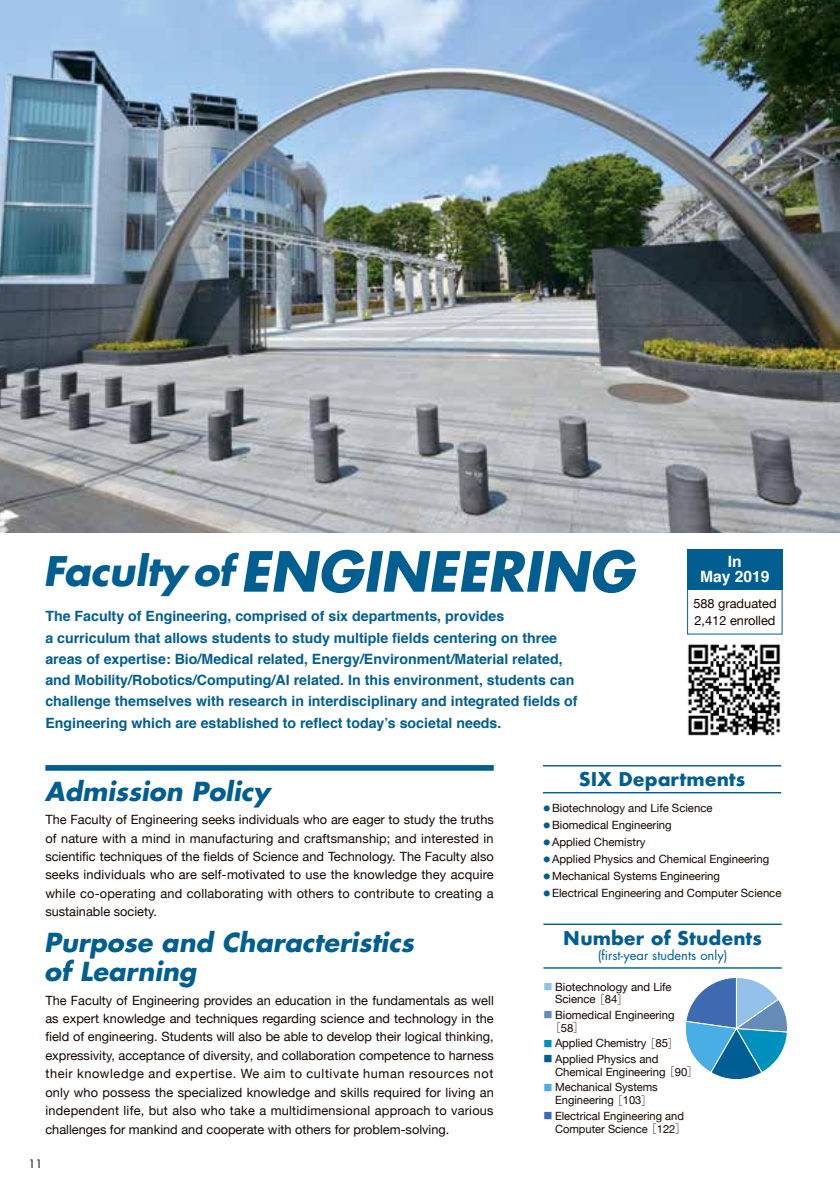
<style>
.page{position:relative;width:840px;height:1191px;background:#fff}
.page>*{position:absolute;margin:0;border:0;box-sizing:border-box;transform-origin:0 0}
.t1{font:italic 700 53.8px "Futura";color:#005e91}
.t2{font:italic 700 25.6px/28.4px "Futura";color:#005e91}
.t3{font:700 18.4px "Futura";color:#005e91}
.t4{font:700 15.6px "Helvetica";color:#fff}
.t5{font:700 14.2px/21.2px "Helvetica";color:#005e91}
.t6{font:12.8px/18.4px "Helvetica Neue";color:#140700;text-align:justify}
.t7{font:12.8px "Futura";color:#005e91}
.t8{font:11.4px/12.8px "Helvetica Neue";color:#140700}
.t9{font:11.4px "Koz Min Pr 6 N";color:#140700}
.t10{font:11.4px "Futura";color:#140700}
.s1{font-size:39.6px}
.s2{font-family:"Koz Min Pr 6 N";font-size:6.8px;color:#005e91}
.s3{font-family:"Koz Min Pr 6 N";font-size:9px;color:#94c1e9}
.s4{font-family:"Koz Min Pr 6 N"}
.s5{font-family:"Koz Min Pr 6 N";font-size:9px;color:#648cb6}
.s6{font-family:"Helvetica Neue"}
.s7{font-family:"Koz Min Pr 6 N";font-size:9px;color:#0090be}
.s8{font-family:"Koz Min Pr 6 N";font-size:9px;color:#005e95}
.s9{font-family:"Koz Min Pr 6 N";font-size:9px;color:#4aaee6}
.s10{font-family:"Koz Min Pr 6 N";font-size:9px;color:#3d6ab1}
</style>
<div class="page">
<img style="left:0;top:0;width:839px;height:532px">
<div style="left:45px;top:765px;width:448px;height:5px;background:#005e91"></div>
<hr style="left:542px;top:765px;width:238px;height:1px;background:#005e91">
<hr style="left:542px;top:792px;width:238px;height:1px;background:#005e91">
<div style="left:687px;top:549px;width:95px;height:40px;background:#005e91"></div>
<div style="left:687px;top:577px;width:95px;height:57px;border:1px solid #005e91"></div>
<img style="left:687px;top:644px;width:94px;height:92px">
<hr style="left:543px;top:923px;width:238px;height:2px;background:#005e91">
<hr style="left:543px;top:967px;width:238px;height:1px;background:#005e91">
<svg style="left:685px;top:977px;width:102px;height:103px"></svg>
<h1 class="t1" style="left:43px;top:534px;width:592px"><span class="s1">Faculty of</span> ENGINEERING</h1>
<p class="t5" style="left:45px;top:606px;width:533px">The Faculty of Engineering, comprised of six departments, provides<br>a curriculum that allows students to study multiple fields centering on three areas of expertise: Bio/Medical related, Energy/Environment/Material related, and Mobility/Robotics/Computing/AI related. In this environment, students can challenge themselves with research in interdisciplinary and integrated fields of Engineering which are established to reflect today’s societal needs.</p>
<p class="t4" style="left:727px;top:548px;width:15px">In</p>
<p class="t4" style="left:699px;top:564px;width:71px">May 2019</p>
<p class="t6" style="left:693px;top:595px;width:85px;line-height:17px">588 graduated<br>2,412 enrolled</p>
<h2 class="t2" style="left:45px;top:776px;width:226px">Admission Policy</h2>
<p class="t6" style="left:45px;top:811px;width:449px">The Faculty of Engineering seeks individuals who are eager to study the truths of nature with a mind in manufacturing and craftsmanship; and interested in scientific techniques of the fields of Science and Technology. The Faculty also seeks individuals who are self-motivated to use the knowledge they acquire while co-operating and collaborating with others to contribute to creating a sustainable society.</p>
<h2 class="t2" style="left:44px;top:927px;width:371px">Purpose and Characteristics of Learning</h2>
<p class="t6" style="left:45px;top:991px;width:450px">The Faculty of Engineering provides an education in the fundamentals as well as expert knowledge and techniques regarding science and technology in the field of engineering. Students will also be able to develop their logical thinking, expressivity, acceptance of diversity, and collaboration competence to harness their knowledge and expertise. We aim to cultivate human resources not only who possess the specialized knowledge and skills required for living an independent life, but also who take a multidimensional approach to various challenges for mankind and cooperate with others for problem-solving.</p>
<p class="t10" style="left:28px;top:1156px;width:15px">11</p>
<h3 class="t3" style="left:578px;top:766px;width:168px">SIX Departments</h3>
<p class="t8" style="left:543px;top:802px;width:170px"><span class="s2">●</span> Biotechnology and Life Science</p>
<p class="t8" style="left:543px;top:819px;width:130px"><span class="s2">●</span> Biomedical Engineering</p>
<p class="t8" style="left:543px;top:836px;width:103px"><span class="s2">●</span> Applied Chemistry</p>
<p class="t8" style="left:543px;top:853px;width:227px"><span class="s2">●</span> Applied Physics and Chemical Engineering</p>
<p class="t8" style="left:543px;top:870px;width:178px"><span class="s2">●</span> Mechanical Systems Engineering</p>
<p class="t8" style="left:543px;top:887px;width:239px"><span class="s2">●</span> Electrical Engineering and Computer Science</p>
<h3 class="t3" style="left:563px;top:924px;width:200px">Number of Students</h3>
<p class="t7" style="left:597px;top:946px;width:131px">(first-year students only)</p>
<p class="t8" style="left:554px;top:980px;width:118px;text-indent:-12px"><span class="s3">■</span> Biotechnology and Life<br>Science<span class="s4">［</span>84<span class="s4">］</span></p>
<p class="t8" style="left:543px;top:1009px;width:133px"><span class="s5">■</span> Biomedical Engineering</p>
<p class="t9" style="left:549px;top:1021px;width:36px">［<span class="s6">58</span>］</p>
<p class="t8" style="left:543px;top:1037px;width:137px"><span class="s7">■</span> Applied Chemistry<span class="s4">［</span>85<span class="s4">］</span></p>
<p class="t8" style="left:554px;top:1053px;width:145px;text-indent:-12px"><span class="s8">■</span> Applied Physics and<br>Chemical Engineering<span class="s4">［</span>90<span class="s4">］</span></p>
<p class="t8" style="left:543px;top:1081px;width:116px;text-align:center"><span class="s9">■</span> Mechanical Systems<br>Engineering<span class="s4">［</span>103<span class="s4">］</span></p>
<p class="t8" style="left:543px;top:1110px;width:144px;text-align:right"><span class="s10">■</span> Electrical Engineering and<br>Computer Science<span class="s4">［</span>122<span class="s4">］</span></p>
</div>
